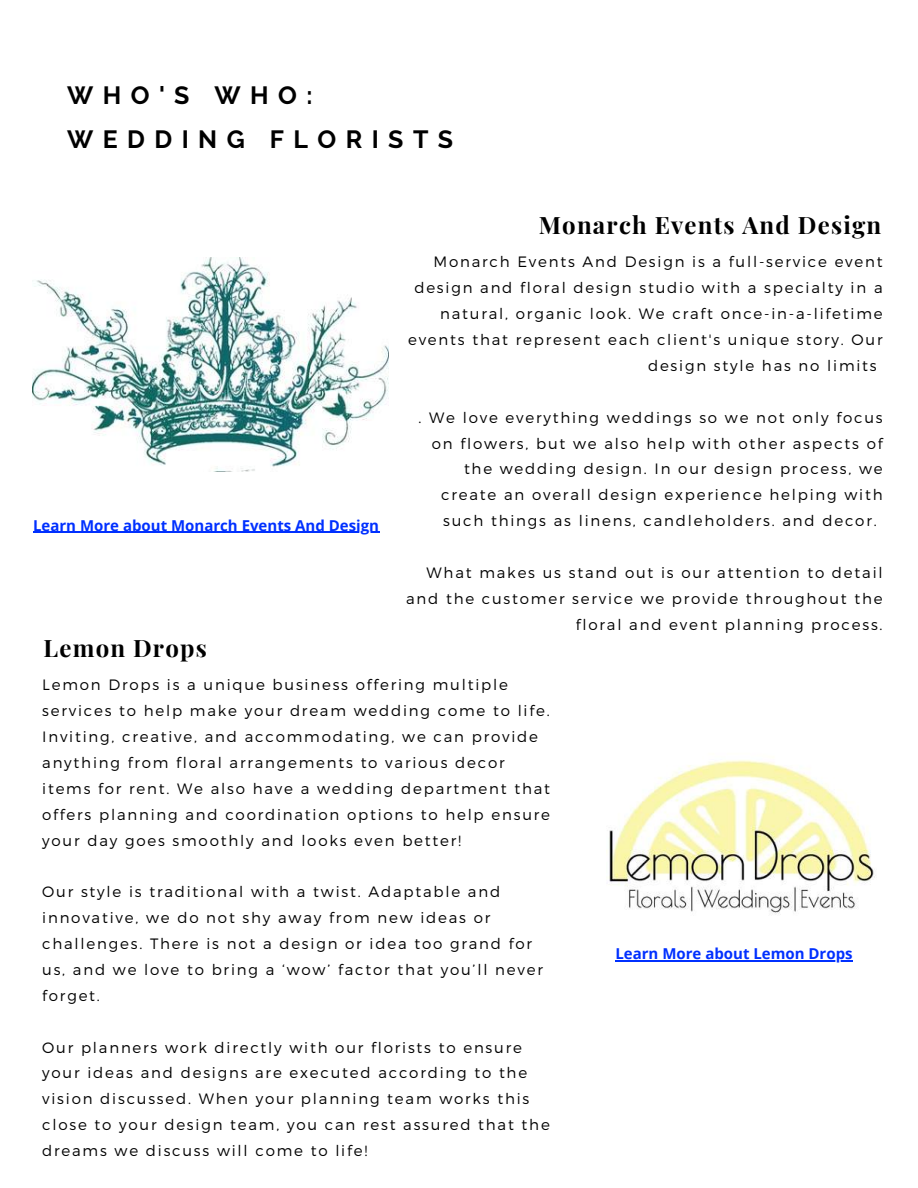
<style>
.page{position:relative;width:918px;height:1188px;background:#fff}
.page>*{position:absolute;margin:0;border:0;box-sizing:border-box;transform-origin:0 0}
.t1{font:700 24.9px/43.8px "Raleway";letter-spacing:.38em;color:#000}
.t2{font:700 24px "Playfair Display";letter-spacing:.05em;color:#000}
.t3{font:300 15px/25.8px "Montserrat";letter-spacing:.12em;color:#000}
.t4{font:700 15px "Open Sans";color:#0030ff}
</style>
<div class="page">
<img style="left:33px;top:257px;width:355px;height:214px">
<hr style="left:33px;top:532px;width:346px;height:1px;background:#0030ff">
<img style="left:606px;top:760px;width:269px;height:155px">
<hr style="left:615px;top:960px;width:238px;height:2px;background:#0030ff">
<h1 class="t1" style="left:67px;top:74px;width:388px">WHO'S WHO:<br>WEDDING FLORISTS</h1>
<p class="t4" style="left:33px;top:515px;width:348px">Learn More about Monarch Events And Design</p>
<h2 class="t2" style="left:539px;top:208px;width:344px">Monarch Events And Design</h2>
<p class="t3" style="left:433px;top:248px;width:451px">Monarch Events And Design is a full-service event</p>
<p class="t3" style="left:414px;top:274px;width:470px">design and floral design studio with a specialty in a</p>
<p class="t3" style="left:440px;top:300px;width:444px">natural, organic look. We craft once-in-a-lifetime</p>
<p class="t3" style="left:408px;top:326px;width:476px">events that represent each client's unique story. Our</p>
<p class="t3" style="left:648px;top:352px;width:230px">design style has no limits</p>
<p class="t3" style="left:418px;top:404px;width:466px">. We love everything weddings so we not only focus</p>
<p class="t3" style="left:432px;top:430px;width:452px">on flowers, but we also help with other aspects of</p>
<p class="t3" style="left:464px;top:455px;width:420px">the wedding design. In our design process, we</p>
<p class="t3" style="left:441px;top:481px;width:443px">create an overall design experience helping with</p>
<p class="t3" style="left:443px;top:507px;width:435px">such things as linens, candleholders. and decor.</p>
<p class="t3" style="left:406px;top:559px;width:478px;text-align:right">What makes us stand out is our attention to detail and the customer service we provide throughout the floral and event planning process.</p>
<h2 class="t2" style="left:44px;top:631px;width:165px">Lemon Drops</h2>
<p class="t3" style="left:42px;top:671px;width:509px">Lemon Drops is a unique business offering multiple services to help make your dream wedding come to life.<br>Inviting, creative, and accommodating, we can provide anything from floral arrangements to various decor items for rent. We also have a wedding department that offers planning and coordination options to help ensure your day goes smoothly and looks even better!</p>
<p class="t3" style="left:42px;top:878px;width:502px">Our style is traditional with a twist. Adaptable and innovative, we do not shy away from new ideas or challenges. There is not a design or idea too grand for us, and we love to bring a ‘wow’ factor that you’ll never forget.</p>
<p class="t3" style="left:42px;top:1034px;width:509px">Our planners work directly with our florists to ensure your ideas and designs are executed according to the vision discussed. When your planning team works this close to your design team, you can rest assured that the dreams we discuss will come to life!</p>
<p class="t4" style="left:615px;top:943px;width:239px">Learn More about Lemon Drops</p>
</div>
